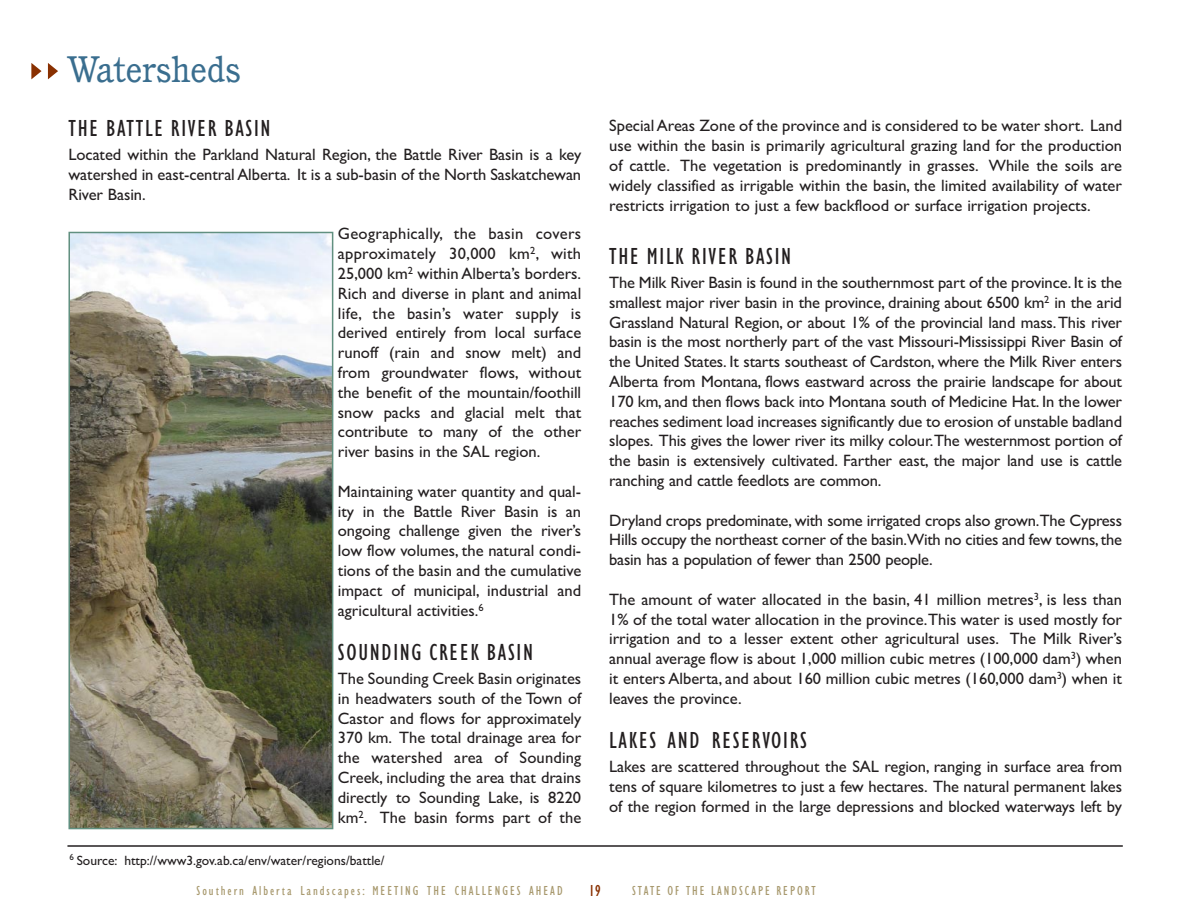
<style>
.page{position:relative;width:1188px;height:918px;background:#fff}
.page>*{position:absolute;margin:0;border:0;box-sizing:border-box;transform-origin:0 0}
.t1{font:36px "Cushing";color:#3a6e8f}
.t2{font:condensed 24px "Gill Sans";letter-spacing:.075em;color:#231f20}
.t3{font:16.5px/19.8px "Gill Sans";color:#231f20;text-align:justify}
.t4{font:condensed 16.5px "Gill Sans";color:#893001}
.t5{font:condensed 13.5px "Gill Sans";letter-spacing:.145em;color:#a8996e}
.t6{font:13.5px "Gill Sans";color:#231f20}
</style>
<div class="page">
<svg style="left:31px;top:63px;width:11px;height:16px"></svg>
<svg style="left:48px;top:63px;width:10px;height:16px"></svg>
<hr style="left:67px;top:845px;width:1056px;height:2px;background:#231f20">
<img style="left:71px;top:235px;width:259px;height:591px">
<div style="left:68px;top:232px;width:265px;height:597px;border:2px solid #619080"></div>
<h1 class="t1" style="left:68px;top:55px;width:175px">Watersheds</h1>
<h2 class="t2" style="left:69px;top:120px;width:204px">THE BATTLE RIVER BASIN</h2>
<p class="t3" style="left:69px;top:147px;width:514px">Located within the Parkland Natural Region, the Battle River Basin is a key watershed in east-central Alberta. It is a sub-basin of the North Saskatchewan River Basin.</p>
<p class="t3" style="left:338px;top:226px;width:245px">Geographically, the basin covers approximately 30,000 km<sup>2</sup>, with 25,000 km<sup>2</sup> within Alberta’s borders.<br>Rich and diverse in plant and animal life, the basin’s water supply is derived entirely from local surface runoff (rain and snow melt) and from groundwater flows, without the benefit of the mountain/foothill snow packs and glacial melt that contribute to many of the other river basins in the SAL region.</p>
<p class="t3" style="left:338px;top:483px;width:245px">Maintaining water quantity and qual&shy;ity in the Battle River Basin is an ongoing challenge given the river’s low flow volumes, the natural condi&shy;tions of the basin and the cumulative impact of municipal, industrial and agricultural activities.<sup>6</sup></p>
<h2 class="t2" style="left:338px;top:644px;width:197px">SOUNDING CREEK BASIN</h2>
<p class="t3" style="left:338px;top:670px;width:245px">The Sounding Creek Basin originates in headwaters south of the Town of Castor and flows for approximately 370 km. The total drainage area for the watershed area of Sounding Creek, including the area that drains directly to Sounding Lake, is 8220 km<sup>2</sup>. The basin forms part of the</p>
<p class="t6" style="left:70px;top:856px;width:317px"><sup>6</sup> Source: http://www3.gov.ab.ca/env/water/regions/battle/</p>
<p class="t3" style="left:609px;top:118px;width:514px">Special Areas Zone of the province and is considered to be water short. Land use within the basin is primarily agricultural grazing land for the production of cattle. The vegetation is predominantly in grasses. While the soils are widely classified as irrigable within the basin, the limited availability of water restricts irrigation to just a few backflood or surface irrigation projects.</p>
<h2 class="t2" style="left:609px;top:248px;width:183px">THE MILK RIVER BASIN</h2>
<p class="t3" style="left:609px;top:274px;width:514px">The Milk River Basin is found in the southernmost part of the province.It is the smallest major river basin in the province, draining about 6500 km<sup>2</sup> in the arid Grassland Natural Region, or about 1% of the provincial land mass.This river basin is the most northerly part of the vast Missouri-Mississippi River Basin of the United States. It starts southeast of Cardston, where the Milk River enters Alberta from Montana, flows eastward across the prairie landscape for about 170 km, and then flows back into Montana south of Medicine Hat. In the lower reaches sediment load increases significantly due to erosion of unstable badland slopes. This gives the lower river its milky colour.The westernmost portion of the basin is extensively cultivated. Farther east, the major land use is cattle ranching and cattle feedlots are common.</p>
<p class="t3" style="left:609px;top:512px;width:514px">Dryland crops predominate, with some irrigated crops also grown.The Cypress Hills occupy the northeast corner of the basin.With no cities and few towns,the basin has a population of fewer than 2500 people.</p>
<p class="t3" style="left:609px;top:591px;width:514px">The amount of water allocated in the basin, 41 million metres<sup>3</sup>, is less than 1% of the total water allocation in the province.This water is used mostly for irrigation and to a lesser extent other agricultural uses. The Milk River’s annual average flow is about 1,000 million cubic metres (100,000 dam<sup>3</sup>) when it enters Alberta, and about 160 million cubic metres (160,000 dam<sup>3</sup>) when it leaves the province.</p>
<h2 class="t2" style="left:609px;top:732px;width:199px">LAKES AND RESERVOIRS</h2>
<p class="t3" style="left:609px;top:759px;width:514px">Lakes are scattered throughout the SAL region, ranging in surface area from tens of square kilometres to just a few hectares. The natural permanent lakes of the region formed in the large depressions and blocked waterways left by</p>
<p class="t4" style="left:589px;top:885px;width:14px">19</p>
<p class="t5" style="left:197px;top:886px;width:368px">Southern Alberta Landscapes: MEETING THE CHALLENGES AHEAD</p>
<p class="t5" style="left:632px;top:886px;width:185px">STATE OF THE LANDSCAPE REPORT</p>
</div>
